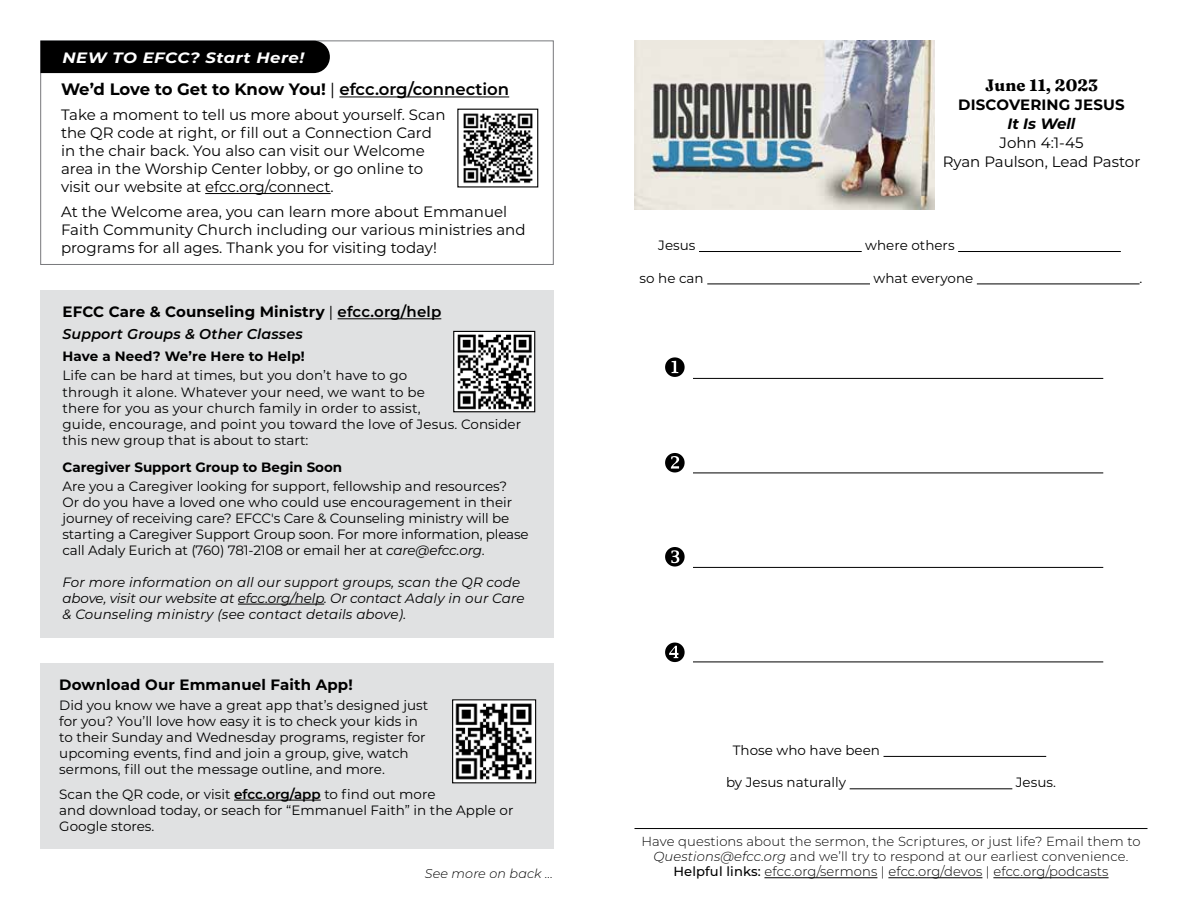
<style>
.page{position:relative;width:1188px;height:918px;background:#fff}
.page>*{position:absolute;margin:0;border:0;box-sizing:border-box;transform-origin:0 0}
.t1{font:700 16.5px "Montserrat";letter-spacing:-.015em;color:#000}
.t2{font:900 16.5px "Fraunces 9 pt";letter-spacing:.01em;color:#000}
.t3{font:15px/18px "Montserrat";color:#000}
.t4{font:700 15px "Montserrat";letter-spacing:.01em;color:#000}
.t5{font:italic 700 15px "Montserrat";letter-spacing:.03em;color:#fff;scale:1.1 1}
.t6{font:italic 700 15px "Montserrat";color:#000}
.t7{font:italic 600 14.25px "Montserrat";letter-spacing:.01em;color:#000}
.t8{font:13.5px/16.2px "Montserrat";color:#000}
.t9{font:italic 13.5px/16.2px "Montserrat";letter-spacing:.01em;color:#000}
.t10{font:700 13.5px "Montserrat";color:#000}
.t11{font:300 13.2px/15px "Montserrat";letter-spacing:.01em;color:#000;text-align:center}
.t12{font:italic 300 12.75px "Montserrat";letter-spacing:.01em;color:#000}
.s1{font-weight:400}
.s2{font-weight:600}
.s3{font-style:italic}
.s4{font-weight:500}
</style>
<div class="page">
<div style="left:40px;top:290px;width:514px;height:348px;background:#e0e1e2"></div>
<hr style="left:338px;top:318px;width:103px;height:1px;background:#000">
<hr style="left:238px;top:604px;width:86px;height:1px;background:#000">
<img style="left:455px;top:333px;width:78px;height:77px">
<div style="left:453px;top:331px;width:82px;height:81px;border:1px solid #000"></div>
<div style="left:40px;top:40px;width:514px;height:225px;border:1px solid #77787b"></div>
<div style="left:40px;top:41px;width:290px;height:32px;background:#000"></div>
<hr style="left:339px;top:97px;width:170px;height:1px;background:#000">
<hr style="left:205px;top:193px;width:126px;height:1px;background:#000">
<img style="left:463px;top:113px;width:70px;height:71px">
<div style="left:40px;top:663px;width:514px;height:186px;background:#e0e1e2"></div>
<hr style="left:234px;top:800px;width:87px;height:1px;background:#000">
<img style="left:454px;top:701px;width:80px;height:80px">
<div style="left:452px;top:699px;width:84px;height:84px;border:1px solid #000"></div>
<img style="left:634px;top:40px;width:300px;height:169px">
<svg style="left:665px;top:643px;width:20px;height:19px"></svg>
<hr style="left:699px;top:251px;width:163px;height:1px;background:#000">
<hr style="left:958px;top:251px;width:163px;height:1px;background:#000">
<hr style="left:707px;top:284px;width:163px;height:1px;background:#000">
<hr style="left:977px;top:284px;width:163px;height:1px;background:#000">
<hr style="left:693px;top:378px;width:410px;height:1px;background:#000">
<hr style="left:693px;top:473px;width:410px;height:1px;background:#000">
<hr style="left:693px;top:567px;width:410px;height:1px;background:#000">
<hr style="left:693px;top:662px;width:410px;height:1px;background:#000">
<hr style="left:884px;top:756px;width:162px;height:1px;background:#000">
<hr style="left:850px;top:788px;width:162px;height:1px;background:#000">
<hr style="left:634px;top:828px;width:514px;height:1px;background:#000">
<hr style="left:764px;top:877px;width:113px;height:1px;background:#000">
<hr style="left:888px;top:877px;width:94px;height:1px;background:#000">
<hr style="left:993px;top:877px;width:116px;height:1px;background:#000">
<svg style="left:665px;top:357px;width:20px;height:20px"></svg>
<svg style="left:665px;top:453px;width:20px;height:19px"></svg>
<svg style="left:665px;top:547px;width:20px;height:20px"></svg>
<p class="t5" style="left:63px;top:47px;width:221px">NEW TO EFCC? Start Here!</p>
<p class="t1" style="left:61px;top:78px;width:450px">We’d Love to Get to Know You! <span class="s1">|</span> <span class="s2">efcc.org/connection</span></p>
<p class="t3" style="left:61px;top:105px;width:386px">Take a moment to tell us more about yourself. Scan the QR code at right, or fill out a Connection Card in the chair back. You also can visit our Welcome area in the Worship Center lobby, or go online to visit our website at efcc.org/connect.</p>
<p class="t3" style="left:61px;top:202px;width:466px">At the Welcome area, you can learn more about Emmanuel<br>Faith Community Church including our various ministries and programs for all ages. Thank you for visiting today!</p>
<p class="t4" style="left:63px;top:301px;width:380px">EFCC Care &amp; Counseling Ministry <span class="s1">|</span> <span class="s2">efcc.org/help</span></p>
<p class="t7" style="left:63px;top:323px;width:242px">Support Groups &amp; Other Classes</p>
<p class="t10" style="left:63px;top:347px;width:244px">Have a Need? We’re Here to Help!</p>
<p class="t8" style="left:63px;top:367px;width:460px">Life can be hard at times, but you don’t have to go<br>through it alone. Whatever your need, we want to be<br>there for you as your church family in order to assist,<br>guide, encourage, and point you toward the love of Jesus. Consider this new group that is about to start:</p>
<p class="t10" style="left:63px;top:458px;width:281px">Caregiver Support Group to Begin Soon</p>
<p class="t8" style="left:63px;top:477px;width:468px">Are you a Caregiver looking for support, fellowship and resources?<br>Or do you have a loved one who could use encouragement in their journey of receiving care? EFCC's Care &amp; Counseling ministry will be starting a Caregiver Support Group soon. For more information, please call Adaly Eurich at (760) 781-2108 or email her at <span class="s3">care@efcc.org</span>.</p>
<p class="t9" style="left:63px;top:573px;width:464px">For more information on all our support groups, scan the QR code above, visit our website at efcc.org/help. Or contact Adaly in our Care &amp; Counseling ministry (see contact details above).</p>
<p class="t4" style="left:59px;top:674px;width:295px">Download Our Emmanuel Faith App!</p>
<p class="t8" style="left:59px;top:696px;width:370px">Did you know we have a great app that’s designed just for you? You’ll love how easy it is to check your kids in to their Sunday and Wednesday programs, register for upcoming events, find and join a group, give, watch sermons, fill out the message outline, and more.</p>
<p class="t8" style="left:59px;top:785px;width:456px">Scan the QR code, or visit <span class="s2">efcc.org/app</span> to find out more<br>and download today, or seach for “Emmanuel Faith” in the Apple or<br>Google stores.</p>
<p class="t12" style="left:425px;top:864px;width:130px">See more on back ...</p>
<p class="t2" style="left:985px;top:72px;width:114px">June 11, 2023</p>
<p class="t4" style="left:958px;top:94px;width:168px">DISCOVERING JESUS</p>
<p class="t6" style="left:1008px;top:113px;width:69px">It Is Well</p>
<p class="t3" style="left:943px;top:133px;width:199px;line-height:19px;text-align:center">John 4:1-45<br>Ryan Paulson, Lead Pastor</p>
<p class="t8" style="left:658px;top:237px;width:39px">Jesus</p>
<p class="t8" style="left:865px;top:237px;width:91px">where others</p>
<p class="t8" style="left:640px;top:269px;width:66px">so he can</p>
<p class="t8" style="left:874px;top:269px;width:101px">what everyone</p>
<p class="t8" style="left:1140px;top:269px;width:4px">.</p>
<p class="t8" style="left:733px;top:742px;width:149px">Those who have been</p>
<p class="t8" style="left:726px;top:774px;width:122px">by Jesus naturally</p>
<p class="t8" style="left:1016px;top:774px;width:42px">Jesus.</p>
<p class="t11" style="left:641px;top:834px;width:501px">Have questions about the sermon, the Scriptures, or just life? Email them to<br><span class="s3">Questions@efcc.org</span> and we’ll try to respond at our earliest convenience.<br><span class="s4">Helpful links:</span> efcc.org/sermons | efcc.org/devos | efcc.org/podcasts</p>
</div>
